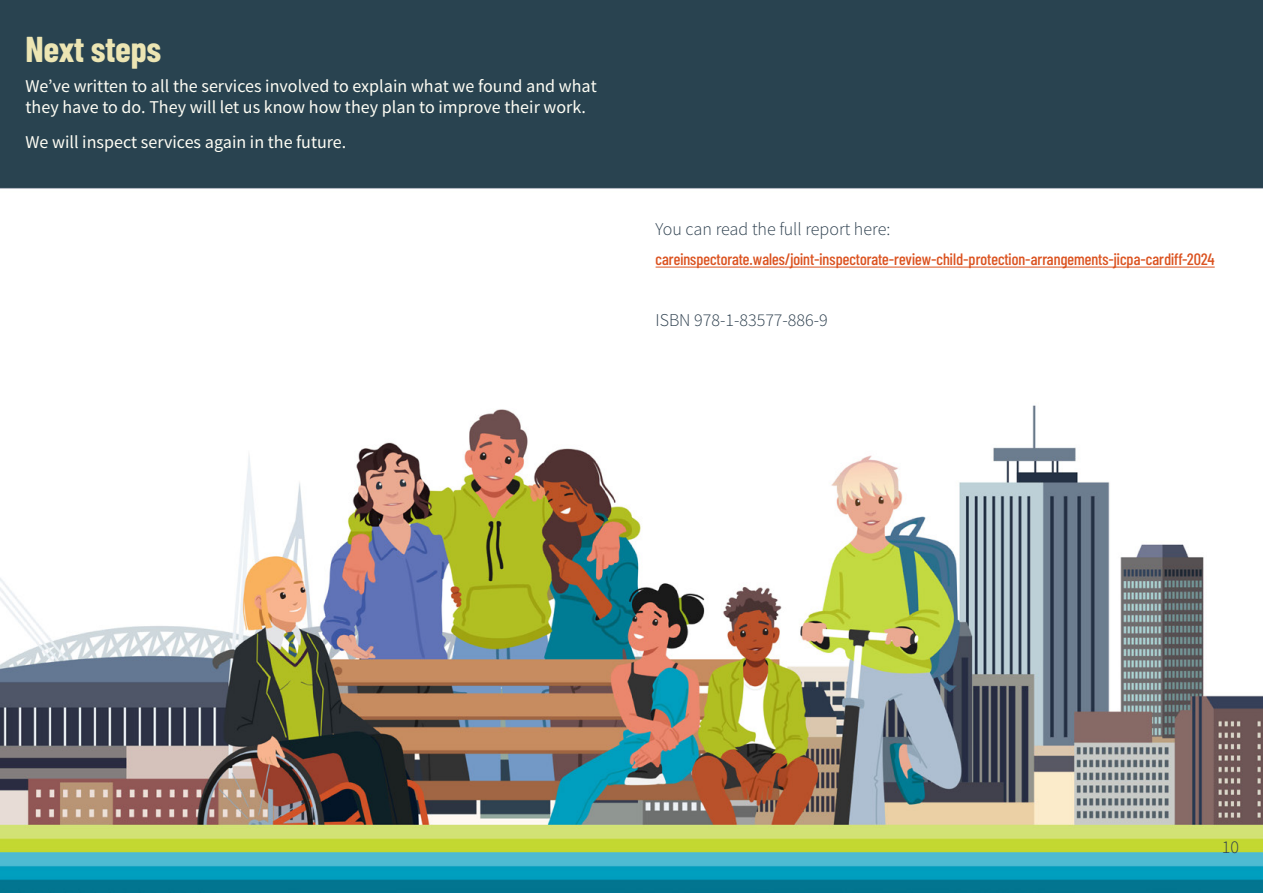
<style>
.page{position:relative;width:1263px;height:893px;background:#fff}
.page>*{position:absolute;margin:0;border:0;box-sizing:border-box;transform-origin:0 0}
.t1{font:700 36px "Barlow Condensed";color:#ece5b3}
.t2{font:18px/21.6px "Source Sans Pro";color:#fffef5}
.t3{font:300 18px "Source Sans Pro";color:#2e404f}
.t4{font:500 16.5px "Barlow Condensed";color:#db521f}
</style>
<div class="page">
<img style="left:0;top:0;width:1263px;height:893px">
<hr style="left:656px;top:267px;width:559px;height:1px;background:#db521f">
<p class="t1" style="left:26px;top:23px;width:137px">Next steps</p>
<p class="t2" style="left:26px;top:75px;width:573px">We’ve written to all the services involved to explain what we found and what they have to do. They will let us know how they plan to improve their work.</p>
<p class="t2" style="left:26px;top:131px;width:322px">We will inspect services again in the future.</p>
<p class="t3" style="left:656px;top:218px;width:236px">You can read the full report here:</p>
<p class="t4" style="left:656px;top:248px;width:561px">careinspectorate.wales/joint-inspectorate-review-child-protection-arrangements-jicpa-cardiff-2024</p>
<p class="t3" style="left:656px;top:309px;width:174px">ISBN 978-1-83577-886-9</p>
<p class="t3" style="left:1222px;top:836px;width:19px">10</p>
</div>
